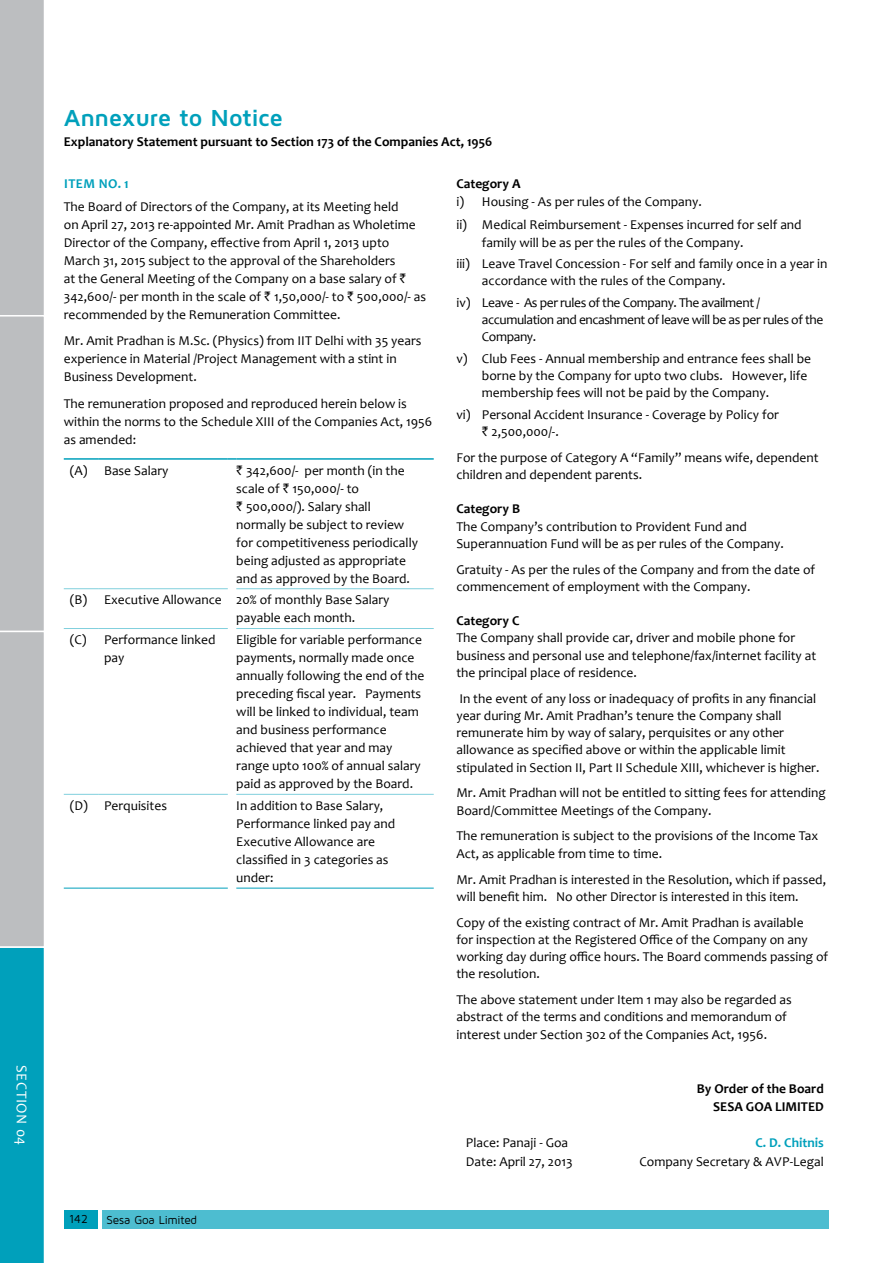
<style>
.page{position:relative;width:893px;height:1263px;background:#fff}
.page>*{position:absolute;margin:0;border:0;box-sizing:border-box;transform-origin:0 0}
.t1{font:700 24px "Maven Pro";letter-spacing:-.015em;color:#00a0bb}
.t2{font:15px "Candara";letter-spacing:.04em;color:#fff}
.t3{font:13.5px/18px "Candara";color:#000}
.t4{font:13.5px/17.2px "Candara";letter-spacing:-.03em;color:#000}
.t5{font:700 13.5px/18px "Candara";color:#000}
.t6{font:700 13.5px "Candara";color:#00a0bb}
.t7{font:12px "Maven Pro";letter-spacing:-.01em;color:#000}
.s1{font-weight:700;color:#00a0bb}
.s2{font-family:"Rupee"}
.s3{font-weight:700}
</style>
<div class="page">
<div style="left:102px;top:1210px;width:727px;height:18px;background:#4dbdd0"></div>
<div style="left:64px;top:1210px;width:34px;height:18px;background:#00a0bb"></div>
<svg style="left:0;top:0;width:44px;height:1263px;background:#8db7bf"></svg>
<hr style="left:64px;top:458px;width:34px;height:2px;background:#00a0bb">
<hr style="left:98px;top:458px;width:130px;height:2px;background:#00a0bb">
<svg style="left:228px;top:458px;width:8px;height:2px"></svg>
<hr style="left:236px;top:458px;width:198px;height:2px;background:#00a0bb">
<hr style="left:64px;top:588px;width:34px;height:1px;background:#80d0dd">
<hr style="left:98px;top:588px;width:130px;height:1px;background:#80d0dd">
<hr style="left:64px;top:628px;width:34px;height:1px;background:#80d0dd">
<hr style="left:98px;top:628px;width:130px;height:1px;background:#80d0dd">
<hr style="left:236px;top:588px;width:198px;height:1px;background:#80d0dd">
<hr style="left:236px;top:628px;width:198px;height:1px;background:#80d0dd">
<hr style="left:64px;top:794px;width:34px;height:1px;background:#80d0dd">
<hr style="left:98px;top:794px;width:130px;height:1px;background:#80d0dd">
<hr style="left:64px;top:888px;width:34px;height:1px;background:#00a0bb">
<hr style="left:98px;top:888px;width:130px;height:1px;background:#00a0bb">
<hr style="left:236px;top:794px;width:198px;height:1px;background:#80d0dd">
<hr style="left:236px;top:888px;width:198px;height:1px;background:#00a0bb">
<p class="t2" style="left:31px;top:1065px;width:82px;rotate:90deg">Section 04</p>
<p class="t1" style="left:64px;top:102px;width:220px">Annexure to Notice</p>
<p class="t5" style="left:64px;top:132px;width:430px">Explanatory Statement pursuant to Section 173 of the Companies Act, 1956</p>
<p class="t3" style="left:64px;top:173px;width:336px;line-height:22.2px"><span class="s1">Item No. 1<br></span>The Board of Directors of the Company, at its Meeting held</p>
<p class="t3" style="left:64px;top:215px;width:364px">on April 27, 2013 re-appointed Mr. Amit Pradhan as Wholetime Director of the Company, effective from April 1, 2013 upto March 31, 2015 subject to the approval of the Shareholders<br>at the General Meeting of the Company on a base salary of <span class="s2">` </span>342,600/- per month in the scale of <span class="s2">`</span> 1,50,000/- to <span class="s2">`</span> 500,000/- as recommended by the Remuneration Committee.</p>
<p class="t3" style="left:64px;top:332px;width:359px">Mr. Amit Pradhan is M.Sc. (Physics) from IIT Delhi with 35 years experience in Material /Project Management with a stint in<br>Business Development.</p>
<p class="t3" style="left:64px;top:394px;width:370px">The remuneration proposed and reproduced herein below is within the norms to the Schedule XIII of the Companies Act, 1956 as amended:</p>
<p class="t3" style="left:70px;top:461px;width:100px">(A) Base Salary</p>
<p class="t3" style="left:236px;top:461px;width:183px"><span class="s2">`</span> 342,600/- per month (in the scale of <span class="s2">`</span> 150,000/- to<br><span class="s2">`</span> 500,000/). Salary shall normally be subject to review for competitiveness periodically being adjusted as appropriate and as approved by the Board.</p>
<p class="t3" style="left:236px;top:591px;width:155px;text-indent:-167px">(B) Executive Allowance 20% of monthly Base Salary payable each month.</p>
<p class="t3" style="left:104px;top:631px;width:113px;text-indent:-34px">(C) Performance linked pay</p>
<p class="t3" style="left:236px;top:631px;width:189px">Eligible for variable performance payments, normally made once annually following the end of the preceding fiscal year. Payments will be linked to individual, team and business performance achieved that year and may range upto 100% of annual salary paid as approved by the Board.</p>
<p class="t3" style="left:70px;top:796px;width:99px">(D) Perquisites</p>
<p class="t3" style="left:236px;top:796px;width:160px">In addition to Base Salary,<br>Performance linked pay and<br>Executive Allowance are classified in 3 categories as under:</p>
<p class="t7" style="left:69px;top:1212px;width:20px">142</p>
<p class="t7" style="left:107px;top:1212px;width:92px">Sesa Goa Limited</p>
<p class="t3" style="left:456px;top:175px;width:247px"><span class="s3">Category A<br></span>i) Housing - As per rules of the Company.</p>
<p class="t3" style="left:482px;top:215px;width:321px;text-indent:-26px">ii) Medical Reimbursement - Expenses incurred for self and family will be as per the rules of the Company.</p>
<p class="t3" style="left:482px;top:255px;width:347px;line-height:17.2px;text-indent:-26px">iii) Leave Travel Concession - For self and family once in a year in accordance with the rules of the Company.</p>
<p class="t4" style="left:482px;top:294px;width:343px;text-indent:-26px">iv) Leave - As per rules of the Company. The availment / accumulation and encashment of leave will be as per rules of the<br>Company.</p>
<p class="t3" style="left:482px;top:350px;width:331px;line-height:17.2px;text-indent:-26px">v) Club Fees - Annual membership and entrance fees shall be borne by the Company for upto two clubs. However, life membership fees will not be paid by the Company.</p>
<p class="t3" style="left:482px;top:406px;width:299px;line-height:17.2px;text-indent:-26px">vi) Personal Accident Insurance - Coverage by Policy for <span class="s2">`</span> 2,500,000/-.</p>
<p class="t3" style="left:456px;top:449px;width:364px;line-height:17.2px">For the purpose of Category A “Family” means wife, dependent children and dependent parents.</p>
<p class="t3" style="left:456px;top:500px;width:329px;line-height:17.2px"><span class="s3">Category B<br></span>The Company’s contribution to Provident Fund and<br>Superannuation Fund will be as per rules of the Company.</p>
<p class="t3" style="left:456px;top:560px;width:360px;line-height:17.2px">Gratuity - As per the rules of the Company and from the date of commencement of employment with the Company.</p>
<p class="t3" style="left:456px;top:612px;width:361px;line-height:17.2px"><span class="s3">Category C<br></span>The Company shall provide car, driver and mobile phone for business and personal use and telephone/fax/internet facility at the principal place of residence.</p>
<p class="t3" style="left:456px;top:689px;width:365px;line-height:17.2px">In the event of any loss or inadequacy of profits in any financial year during Mr. Amit Pradhan’s tenure the Company shall remunerate him by way of salary, perquisites or any other allowance as specified above or within the applicable limit stipulated in Section II, Part II Schedule XIII, whichever is higher.</p>
<p class="t3" style="left:456px;top:784px;width:371px;line-height:17.2px">Mr. Amit Pradhan will not be entitled to sitting fees for attending<br>Board/Committee Meetings of the Company.</p>
<p class="t3" style="left:456px;top:827px;width:363px;line-height:17.2px">The remuneration is subject to the provisions of the Income Tax<br>Act, as applicable from time to time.</p>
<p class="t3" style="left:456px;top:870px;width:371px;line-height:17.2px">Mr. Amit Pradhan is interested in the Resolution, which if passed, will benefit him. No other Director is interested in this item.</p>
<p class="t3" style="left:456px;top:913px;width:373px;line-height:17.2px">Copy of the existing contract of Mr. Amit Pradhan is available<br>for inspection at the Registered Office of the Company on any working day during office hours. The Board commends passing of the resolution.</p>
<p class="t3" style="left:456px;top:991px;width:337px;line-height:17.2px">The above statement under Item 1 may also be regarded as abstract of the terms and conditions and memorandum of interest under Section 302 of the Companies Act, 1956.</p>
<p class="t5" style="left:713px;top:1079px;width:112px;text-indent:-16px">By Order of the Board<br>SESA</p>
<p class="t5" style="left:746px;top:1097px;width:10px">GOA</p>
<p class="t5" style="left:775px;top:1097px;width:8px">LIMITED</p>
<p class="t3" style="left:466px;top:1134px;width:104px">Place: Panaji - Goa</p>
<p class="t6" style="left:755px;top:1134px;width:70px">C. D. Chitnis</p>
<p class="t3" style="left:466px;top:1152px;width:108px">Date: April 27, 2013</p>
<p class="t3" style="left:639px;top:1152px;width:186px">Company Secretary &amp; Avp-Legal</p>
</div>
